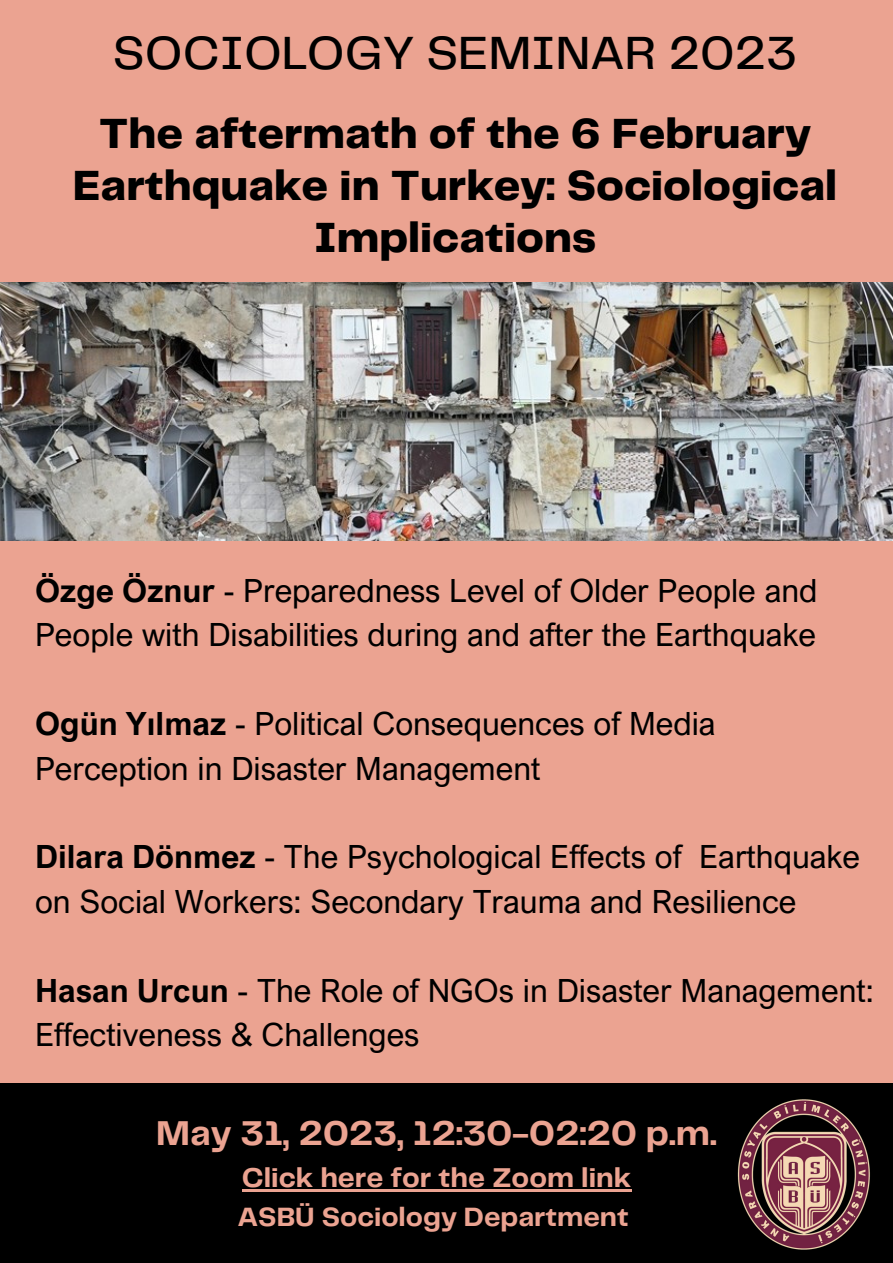
<style>
.page{position:relative;width:893px;height:1263px;background:#eba391}
.page>*{position:absolute;margin:0;border:0;box-sizing:border-box;transform-origin:0 0}
.t1{font:500 48.3px "Telegraf";color:#000}
.t2{font:800 43.8px/52.3px "Telegraf";color:#000;text-align:center}
.t3{font:700 35.78px "Telegraf";color:#eba391}
.t4{font:32.03px/44.5px "Arial Nova";color:#000}
.t5{font:700 28.28px "Telegraf";color:#eba391}
.t6{font:700 27.53px "Telegraf";color:#eba391}
.s1{font-weight:700}
</style>
<div class="page">
<div style="left:0;top:1083px;width:893px;height:180px;background:#000"></div>
<img style="left:0;top:282px;width:893px;height:258px">
<img style="left:737px;top:1099px;width:133px;height:151px">
<hr style="left:242px;top:1188px;width:389px;height:3px;background:#eba391">
<p class="t1" style="left:113px;top:33px;width:686px">SOCIOLOGY SEMINAR 2023</p>
<p class="t2" style="left:73px;top:109px;width:766px">The aftermath of the 6 February<br>Earthquake in Turkey: Sociological<br>Implications</p>
<p class="t4" style="left:35px;top:567px;width:784px"><span class="s1">Özge Öznur</span> - Preparedness Level of Older People and<br>People with Disabilities during and after the Earthquake</p>
<p class="t4" style="left:35px;top:701px;width:682px"><span class="s1">Ogün Yılmaz</span> - Political Consequences of Media<br>Perception in Disaster Management</p>
<p class="t4" style="left:35px;top:834px;width:826px"><span class="s1">Dilara Dönmez</span> - The Psychological Effects of Earthquake on Social Workers: Secondary Trauma and Resilience</p>
<p class="t4" style="left:35px;top:967px;width:840px"><span class="s1">Hasan Urcun</span> - The Role of NGOs in Disaster Management:<br>Effectiveness &amp; Challenges</p>
<p class="t3" style="left:156px;top:1117px;width:562px">May 31, 2023, 12:30-02:20 p.m.</p>
<p class="t5" style="left:242px;top:1165px;width:390px">Click here for the Zoom link</p>
<p class="t6" style="left:237px;top:1205px;width:393px">ASBÜ Sociology Department</p>
</div>
